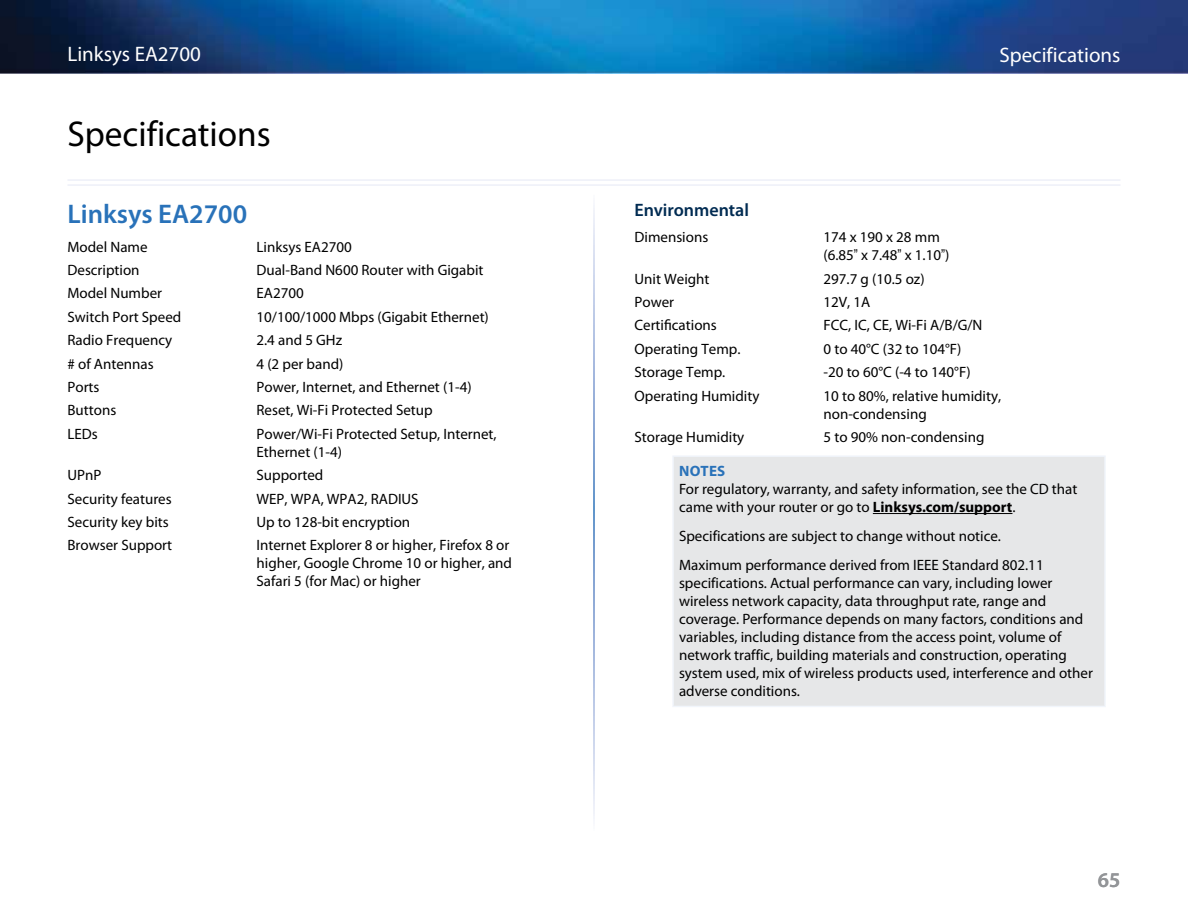
<style>
.page{position:relative;width:1188px;height:918px;background:#fff}
.page>*{position:absolute;margin:0;border:0;box-sizing:border-box;transform-origin:0 0}
.t1{font:36px "Myriad Pro";color:#000}
.t2{font:600 27px "Myriad Pro";color:#2972b9}
.t3{font:21px "Myriad Pro";color:#fff}
.t4{font:600 21px "Myriad Pro";color:#939598}
.t5{font:600 18px "Myriad Pro";color:#002b52}
.t6{font:15px/18px "Myriad Pro";color:#000}
.t7{font:700 15px "Myriad Pro";color:#2972b9}
.s1{font-family:"Arial Narrow"}
.s2{font-weight:700;color:#2972b9}
.s3{font-weight:700}
</style>
<div class="page">
<img style="left:0;top:0;width:1188px;height:73px">
<div style="left:673px;top:456px;width:432px;height:250px;background:#e6e7e8"></div>
<hr style="left:672px;top:455px;width:434px;height:2px;background:#f1f5fb">
<hr style="left:672px;top:457px;width:2px;height:249px;background:#f1f5fb">
<hr style="left:1104px;top:457px;width:2px;height:249px;background:#f1f5fb">
<hr style="left:672px;top:706px;width:434px;height:1px;background:#f1f5fb">
<hr style="left:873px;top:513px;width:139px;height:1px;background:#000">
<hr style="left:68px;top:180px;width:1052px;height:1px;background:#e5e9f5">
<hr style="left:68px;top:185px;width:1052px;height:1px;background:#e5e9f5">
<p class="t3" style="left:68px;top:41px;width:135px">Linksys EA2700</p>
<p class="t3" style="left:999px;top:42px;width:123px">Specifications</p>
<p class="t1" style="left:68px;top:112px;width:205px">Specifications</p>
<p class="t2" style="left:68px;top:197px;width:181px">Linksys EA2700</p>
<p class="t6" style="left:68px;top:237px;width:82px">Model Name</p>
<p class="t6" style="left:256px;top:237px;width:97px">Linksys EA2700</p>
<p class="t6" style="left:68px;top:261px;width:74px">Description</p>
<p class="t6" style="left:256px;top:261px;width:229px">Dual-Band N600 Router with Gigabit</p>
<p class="t6" style="left:68px;top:284px;width:96px">Model Number</p>
<p class="t6" style="left:256px;top:284px;width:49px">EA2700</p>
<p class="t6" style="left:68px;top:307px;width:115px">Switch Port Speed</p>
<p class="t6" style="left:256px;top:307px;width:234px">10/100/1000 Mbps (Gigabit Ethernet)</p>
<p class="t6" style="left:68px;top:331px;width:106px">Radio Frequency</p>
<p class="t6" style="left:256px;top:331px;width:87px">2.4 and 5 GHz</p>
<p class="t6" style="left:68px;top:354px;width:88px"># of Antennas</p>
<p class="t6" style="left:256px;top:354px;width:88px">4 (2 per band)</p>
<p class="t6" style="left:68px;top:378px;width:34px">Ports</p>
<p class="t6" style="left:256px;top:378px;width:217px">Power, Internet, and Ethernet (1-4)</p>
<p class="t6" style="left:68px;top:401px;width:50px">Buttons</p>
<p class="t6" style="left:256px;top:401px;width:178px">Reset, Wi-Fi Protected Setup</p>
<p class="t6" style="left:68px;top:424px;width:32px">LEDs</p>
<p class="t6" style="left:256px;top:424px;width:242px">Power/Wi-Fi Protected Setup, Internet,<br>Ethernet (1-4)</p>
<p class="t6" style="left:68px;top:466px;width:35px">UPnP</p>
<p class="t6" style="left:256px;top:466px;width:68px">Supported</p>
<p class="t6" style="left:68px;top:489px;width:106px">Security features</p>
<p class="t6" style="left:256px;top:489px;width:164px">WEP, WPA, WPA2, RADIUS</p>
<p class="t6" style="left:68px;top:513px;width:103px">Security key bits</p>
<p class="t6" style="left:256px;top:513px;width:155px">Up to 128-bit encryption</p>
<p class="t6" style="left:68px;top:536px;width:106px">Browser Support</p>
<p class="t6" style="left:256px;top:536px;width:257px">Internet Explorer 8 or higher, Firefox 8 or higher, Google Chrome 10 or higher, and<br>Safari 5 (for Mac) or higher</p>
<p class="t5" style="left:634px;top:199px;width:116px">Environmental</p>
<p class="t6" style="left:634px;top:228px;width:75px">Dimensions</p>
<p class="t6" style="left:824px;top:228px;width:127px">174 x 190 x 28 mm (6.85<span class="s1">”</span> x 7.48<span class="s1">”</span> x 1.10<span class="s1">”</span>)</p>
<p class="t6" style="left:634px;top:269px;width:77px">Unit Weight</p>
<p class="t6" style="left:824px;top:269px;width:103px">297.7 g (10.5 oz)</p>
<p class="t6" style="left:634px;top:293px;width:41px">Power</p>
<p class="t6" style="left:824px;top:293px;width:48px">12V, 1A</p>
<p class="t6" style="left:634px;top:316px;width:84px">Certifications</p>
<p class="t6" style="left:824px;top:316px;width:161px">FCC, IC, CE, Wi-Fi A/B/G/N</p>
<p class="t6" style="left:634px;top:339px;width:108px">Operating Temp.</p>
<p class="t6" style="left:824px;top:339px;width:139px">0 to 40°C (32 to 104°F)</p>
<p class="t6" style="left:634px;top:363px;width:92px">Storage Temp.</p>
<p class="t6" style="left:824px;top:363px;width:149px">-20 to 60°C (-4 to 140°F)</p>
<p class="t6" style="left:634px;top:386px;width:126px">Operating Humidity</p>
<p class="t6" style="left:824px;top:386px;width:179px">10 to 80%, relative humidity, non-condensing</p>
<p class="t6" style="left:634px;top:428px;width:111px">Storage Humidity</p>
<p class="t6" style="left:824px;top:428px;width:162px">5 to 90% non-condensing</p>
<p class="t7" style="left:679px;top:461px;width:15px">Note</p>
<p class="t6" style="left:679px;top:462px;width:400px;text-indent:38px"><span class="s2">S<br></span>For regulatory, warranty, and safety information, see the CD that came with your router or go to <span class="s3">Linksys.com/support</span>.</p>
<p class="t6" style="left:679px;top:521px;width:366px;line-height:28.8px">Specifications are subject to change without notice.<br>Maximum performance derived from IEEE Standard 802.11</p>
<p class="t6" style="left:679px;top:573px;width:415px">specifications. Actual performance can vary, including lower wireless network capacity, data throughput rate, range and coverage. Performance depends on many factors, conditions and variables, including distance from the access point, volume of network traffic, building materials and construction, operating system used, mix of wireless products used, interference and other adverse conditions.</p>
<p class="t4" style="left:1098px;top:867px;width:24px">65</p>
</div>
